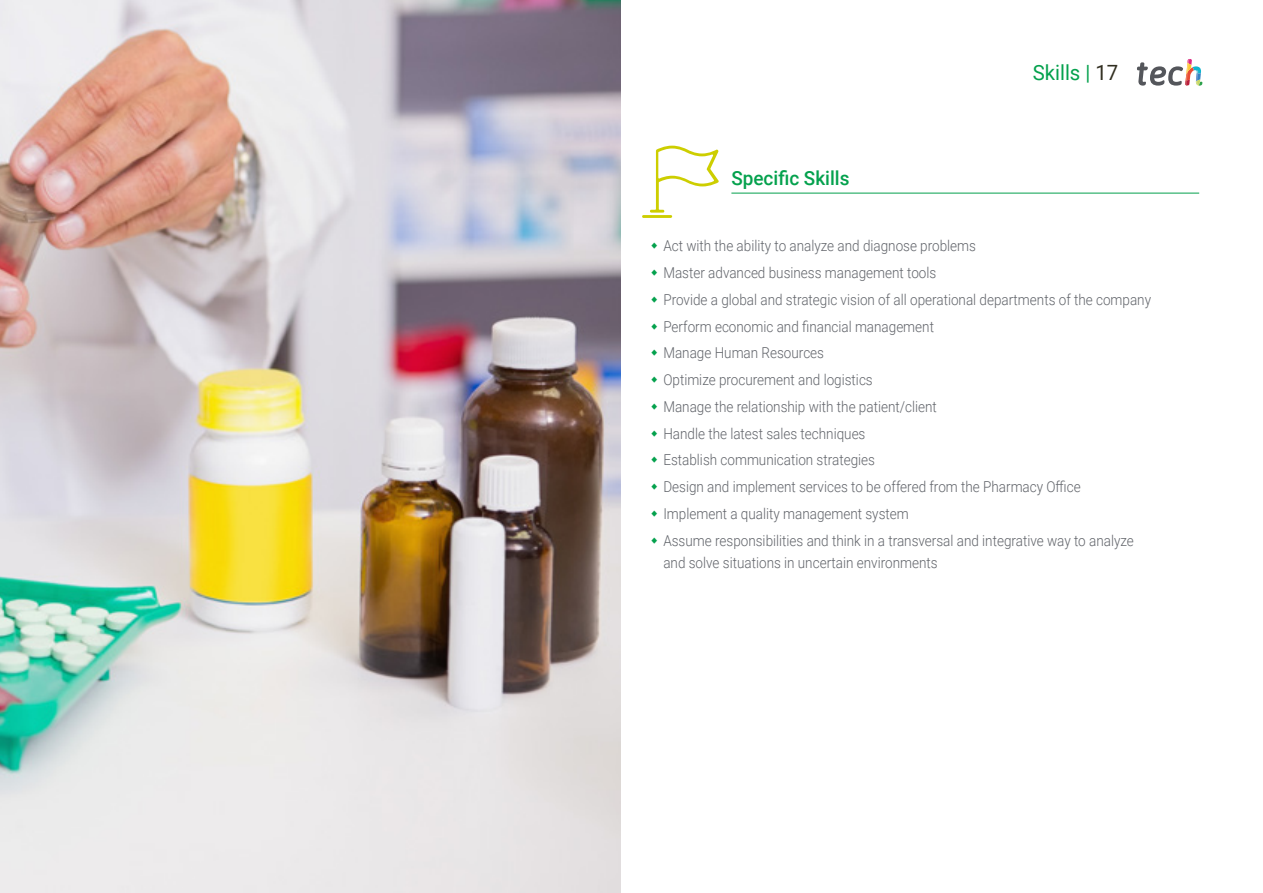
<style>
.page{position:relative;width:1263px;height:893px;background:#fff}
.page>*{position:absolute;margin:0;border:0;box-sizing:border-box;transform-origin:0 0}
.t1{font:21px "Roboto";color:#04a14d}
.t2{font:500 19.5px "Roboto";color:#04a14d}
.t3{font:300 15px/26.7px "Roboto";color:#61646a;scale:.9 1}
.s1{color:#312e20}
</style>
<div class="page">
<hr style="left:731px;top:193px;width:468px;height:1px;background:#04a14d">
<hr style="left:642px;top:215px;width:30px;height:3px;background:#cdce00">
<svg style="left:650px;top:146px;width:69px;height:67px"></svg>
<img style="left:0;top:0;width:621px;height:893px">
<svg style="left:1137px;top:59px;width:65px;height:27px"></svg>
<h2 class="t2" style="left:731px;top:164px;width:120px">Specific Skills</h2>
<h1 class="t1" style="left:1033px;top:57px;width:87px">Skills | <span class="s1">17</span></h1>
<p class="t3" style="left:663px;top:232px;width:543px">Act with the ability to analyze and diagnose problems<br>Master advanced business management tools<br>Provide a global and strategic vision of all operational departments of the company Perform economic and financial management<br>Manage Human Resources<br>Optimize procurement and logistics<br>Manage the relationship with the patient/client<br>Handle the latest sales techniques<br>Establish communication strategies<br>Design and implement services to be offered from the Pharmacy Office<br>Implement a quality management system<br>Assume responsibilities and think in a transversal and integrative way to analyze</p>
<p class="t3" style="left:663px;top:549px;width:306px">and solve situations in uncertain environments</p>
</div>
